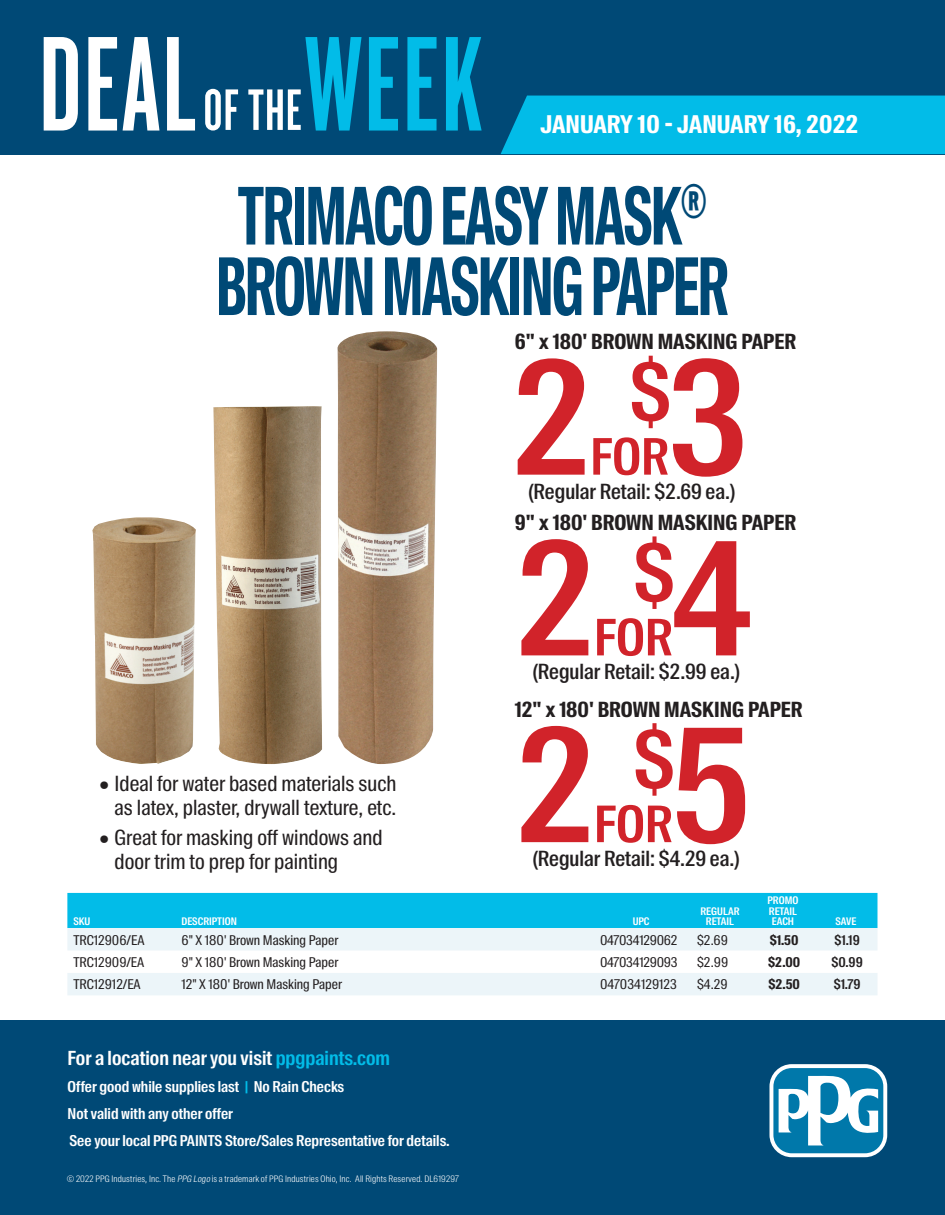
<style>
.page{position:relative;width:945px;height:1215px;background:#fff}
.page>*{position:absolute;margin:0;border:0;box-sizing:border-box;transform-origin:0 0}
.t1{font:600 157.5px "Suisse Intl Cond";color:#d1232a}
.t2{font:600 79.65px "Suisse Intl Cond";color:#d1232a}
.t3{font:700 79.5px/70.5px "Suisse Intl Cond";letter-spacing:-.03em;color:#004976;scale:.7 1}
.t4{font:600 50.4px "Suisse Intl Cond";color:#d1232a}
.t5{font:700 24.6px "Suisse Intl Cond";color:#fff}
.t6{font:21px/24px "Suisse Intl Cond";color:#231f20;text-align:right}
.t7{font:700 21px "Suisse Intl Cond";color:#231f20}
.t8{font:500 21px "Suisse Intl Cond";color:#231f20}
.t9{font:600 19.5px "Suisse Intl Cond";color:#fff}
.t10{font:600 15px/27px "Suisse Intl Cond";color:#fff}
.t11{font:13.5px "Suisse Intl Cond";color:#231f20}
.t12{font:13.5px "Suisse Intl Cond";letter-spacing:-.02em;color:#231f20}
.t13{font:700 13.5px "Suisse Intl Cond";color:#231f20}
.t14{font:600 13.5px "Suisse Intl Cond";color:#231f20}
.t15{font:600 10.5px/10.5px "Suisse Intl Cond";color:#fff;text-align:center}
.t16{font:300 9px "Suisse Intl Cond";letter-spacing:.025em;color:#fff}
.s1{color:#02bce8}
.s2{font-style:italic}
</style>
<div class="page">
<div style="left:0;top:0;width:945px;height:154px;background:#004976"></div>
<svg style="left:205px;top:37px;width:277px;height:94px"></svg>
<svg style="left:44px;top:37px;width:151px;height:94px"></svg>
<div style="left:501px;top:96px;width:444px;height:58px;background:#02bce8"></div>
<div style="left:0;top:1020px;width:945px;height:195px;background:#004976"></div>
<svg style="left:770px;top:1064px;width:117px;height:93px"></svg>
<div style="left:773px;top:1068px;width:110px;height:85px;background:#0078aa;border-radius:18px"></div>
<svg style="left:779px;top:1075px;width:99px;height:70px"></svg>
<div style="left:67px;top:893px;width:811px;height:35px;background:#02bce8"></div>
<svg style="left:67px;top:928px;width:811px;height:67px;fill:#ecf5f9"></svg>
<img style="left:338px;top:331px;width:99px;height:433px">
<img style="left:213px;top:406px;width:109px;height:358px">
<img style="left:92px;top:517px;width:104px;height:247px">
<h3 class="t5" style="left:541px;top:110px;width:319px">JANUARY 10 - JANUARY 16, 2022</h3>
<h3 class="t3" style="left:216px;top:182px;width:734px">TRIMACO EASY MASK<sup>®<br></sup>BROWN MASKING PAPER</h3>
<h3 class="t7" style="left:515px;top:330px;width:283px">6" x 180' BROWN MASKING PAPER</h3>
<h1 class="t1" style="left:511px;top:328px;width:81px">2</h1>
<h2 class="t2" style="left:630px;top:346px;width:43px">$</h2>
<h1 class="t1" style="left:668px;top:328px;width:83px">3</h1>
<h3 class="t7" style="left:515px;top:510px;width:283px">9" x 180' BROWN MASKING PAPER</h3>
<h1 class="t1" style="left:515px;top:508px;width:81px">2</h1>
<h3 class="t4" style="left:590px;top:428px;width:80px">FOR</h3>
<h3 class="t8" style="left:528px;top:479px;width:208px">(Regular Retail: $2.69 ea.)</h3>
<h2 class="t2" style="left:633px;top:527px;width:43px">$</h2>
<h1 class="t1" style="left:671px;top:508px;width:84px">4</h1>
<h3 class="t4" style="left:594px;top:608px;width:80px">FOR</h3>
<h3 class="t6" style="left:100px;top:772px;width:298px">• Ideal for water based materials such as latex, plaster, drywall texture, etc.</h3>
<h3 class="t6" style="left:115px;top:826px;width:270px;text-align:left;text-indent:-15px">• Great for masking off windows and door trim to prep for painting</h3>
<h3 class="t8" style="left:533px;top:660px;width:209px">(Regular Retail: $2.99 ea.)</h3>
<h3 class="t7" style="left:515px;top:697px;width:289px">12" x 180' BROWN MASKING PAPER</h3>
<h1 class="t1" style="left:515px;top:695px;width:81px">2</h1>
<h2 class="t2" style="left:633px;top:714px;width:43px">$</h2>
<h1 class="t1" style="left:671px;top:695px;width:81px">5</h1>
<h3 class="t4" style="left:594px;top:795px;width:80px">FOR</h3>
<h3 class="t8" style="left:533px;top:847px;width:208px">(Regular Retail: $4.29 ea.)</h3>
<p class="t15" style="left:73px;top:916px;width:18px">SKU</p>
<p class="t15" style="left:181px;top:916px;width:57px">DESCRIPTION</p>
<p class="t15" style="left:633px;top:916px;width:18px">UPC</p>
<p class="t15" style="left:700px;top:906px;width:41px">REGULAR<br>RETAIL</p>
<p class="t15" style="left:768px;top:895px;width:32px;text-align:left">PROMO<br>RETAIL<br>EACH</p>
<p class="t15" style="left:836px;top:916px;width:22px">SAVE</p>
<p class="t11" style="left:73px;top:932px;width:73px">TRC12906/EA</p>
<p class="t11" style="left:182px;top:932px;width:158px">6" X 180' Brown Masking Paper</p>
<p class="t12" style="left:600px;top:932px;width:79px">047034129062</p>
<p class="t11" style="left:697px;top:932px;width:32px">$2.69</p>
<p class="t13" style="left:770px;top:932px;width:30px">$1.50</p>
<p class="t14" style="left:835px;top:932px;width:27px">$1.19</p>
<p class="t11" style="left:73px;top:954px;width:72px">TRC12909/EA</p>
<p class="t11" style="left:182px;top:954px;width:158px">9" X 180' Brown Masking Paper</p>
<p class="t12" style="left:600px;top:954px;width:79px">047034129093</p>
<p class="t11" style="left:697px;top:954px;width:33px">$2.99</p>
<p class="t13" style="left:768px;top:954px;width:33px">$2.00</p>
<p class="t14" style="left:832px;top:954px;width:33px">$0.99</p>
<p class="t11" style="left:73px;top:977px;width:69px">TRC12912/EA</p>
<p class="t11" style="left:182px;top:977px;width:162px">12" X 180' Brown Masking Paper</p>
<p class="t11" style="left:600px;top:977px;width:78px">047034129123</p>
<p class="t11" style="left:697px;top:977px;width:32px">$4.29</p>
<p class="t13" style="left:768px;top:977px;width:33px">$2.50</p>
<p class="t14" style="left:834px;top:977px;width:29px">$1.79</p>
<h3 class="t9" style="left:68px;top:1047px;width:324px">For a location near you visit <span class="s1">ppgpaints.com</span></h3>
<p class="t10" style="left:68px;top:1073px;width:384px">Offer good while supplies last <span class="s1">|</span> No Rain Checks<br>Not valid with any other offer<br>See your local PPG PAINTS Store/Sales Representative for details.</p>
<p class="t16" style="left:67px;top:1174px;width:394px">© 2022 PPG Industries, Inc. The <span class="s2">PPG Logo</span> is a trademark of PPG Industries Ohio, Inc. All Rights Reserved. DL619297</p>
</div>
